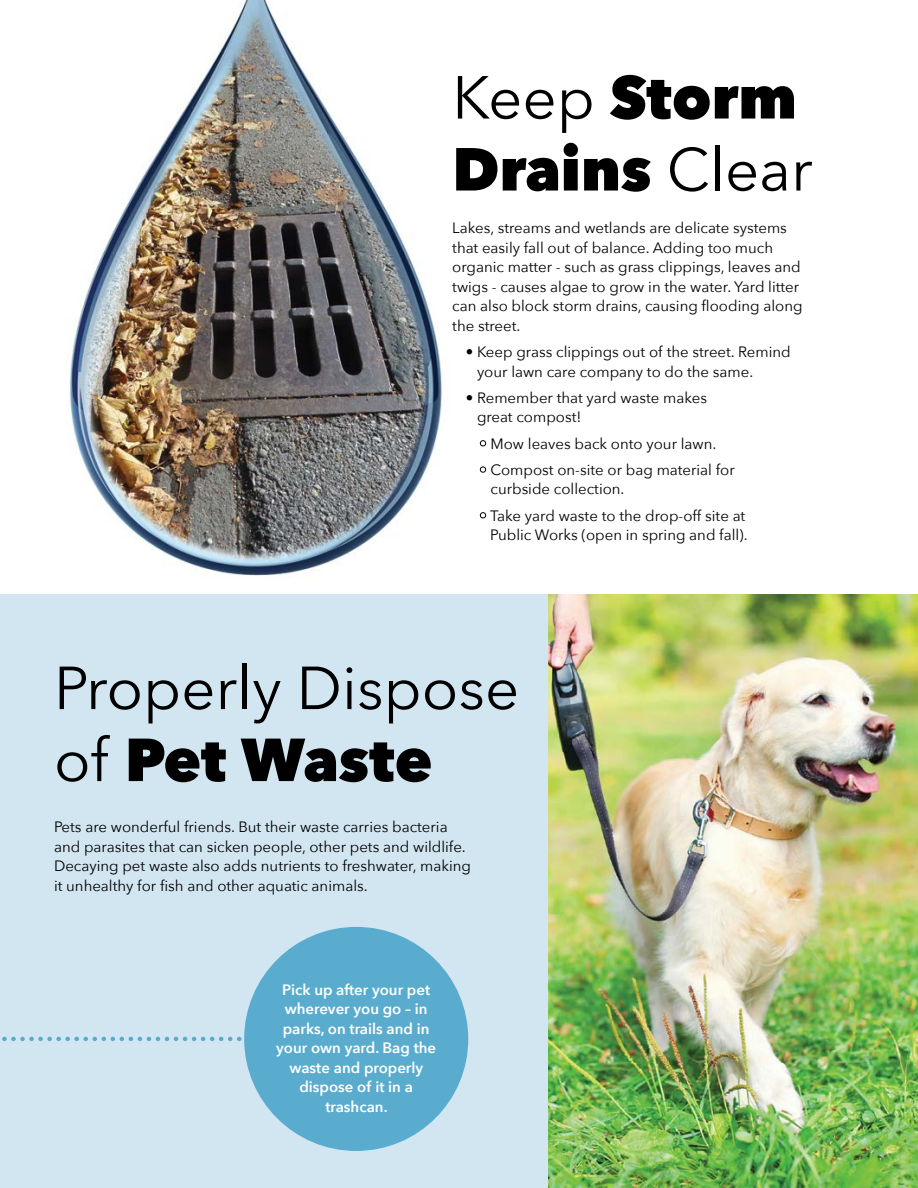
<style>
.page{position:relative;width:918px;height:1188px;background:#fff}
.page>*{position:absolute;margin:0;border:0;box-sizing:border-box;transform-origin:0 0}
.t1{font:60px/72px "Avenir Next";color:#000}
.t2{font:800 60px/72px "Avenir Next";color:#000}
.t3{font:15px/19.5px "Avenir Next";color:#000}
.t4{font:600 15px/19.5px "Avenir Next";color:#fff;text-align:center}
.s1{font-weight:400}
.s2{font-weight:800}
</style>
<div class="page">
<img style="left:69px;top:0;width:373px;height:576px">
<div style="left:0;top:594px;width:918px;height:594px;background:#d2e6f1"></div>
<img style="left:549px;top:594px;width:369px;height:594px">
<svg style="left:2px;top:1037px;width:240px;height:4px"></svg>
<div style="left:244px;top:927px;width:224px;height:224px;background:#59acce;border-radius:50%"></div>
<svg style="left:479px;top:440px;width:8px;height:7px"></svg>
<svg style="left:479px;top:466px;width:8px;height:7px"></svg>
<svg style="left:479px;top:512px;width:8px;height:7px"></svg>
<h1 class="t2" style="left:452px;top:61px;width:362px"><span class="s1">Keep</span> Storm<br>Drains <span class="s1">Clear</span></h1>
<p class="t3" style="left:452px;top:218px;width:352px">Lakes, streams and wetlands are delicate systems that easily fall out of balance. Adding too much organic matter - such as grass clippings, leaves and twigs - causes algae to grow in the water. Yard litter can also block storm drains, causing flooding along the street.</p>
<p class="t3" style="left:477px;top:342px;width:315px;text-indent:-11px">• Keep grass clippings out of the street. Remind your lawn care company to do the same.</p>
<p class="t3" style="left:477px;top:387px;width:232px;text-indent:-11px">• Remember that yard waste makes great compost!</p>
<p class="t3" style="left:490px;top:430px;width:246px;line-height:26.2px">Mow leaves back onto your lawn.<br>Compost on-site or bag material for</p>
<p class="t3" style="left:490px;top:475px;width:257px;line-height:26.2px">curbside collection.<br>Take yard waste to the drop-off site at</p>
<p class="t3" style="left:490px;top:525px;width:259px">Public Works (open in spring and fall).</p>
<h1 class="t1" style="left:54px;top:650px;width:467px">Properly Dispose of <span class="s2">Pet Waste</span></h1>
<p class="t3" style="left:54px;top:817px;width:419px">Pets are wonderful friends. But their waste carries bacteria and parasites that can sicken people, other pets and wildlife.<br>Decaying pet waste also adds nutrients to freshwater, making it unhealthy for fish and other aquatic animals.</p>
<p class="t4" style="left:276px;top:979px;width:161px">Pick up after your pet wherever you go – in parks, on trails and in your own yard. Bag the waste and properly dispose of it in a trashcan.</p>
</div>
